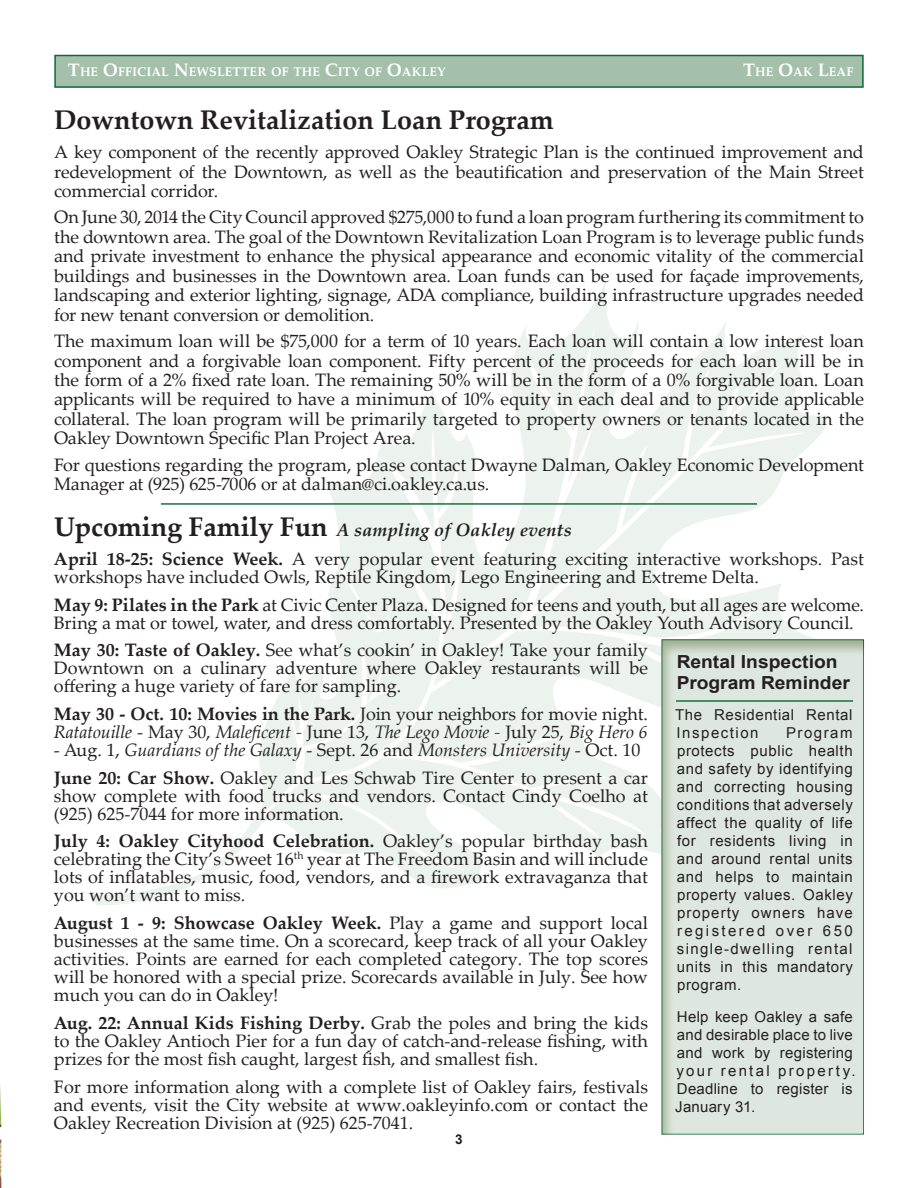
<style>
.page{position:relative;width:918px;height:1188px;background:#fff}
.page>*{position:absolute;margin:0;border:0;box-sizing:border-box;transform-origin:0 0}
.t1{font:700 27px "Palatino Linotype";color:#231f20}
.t2{font:18px/18px "Palatino Linotype";color:#231f20}
.t3{font:700 18px/21px "Arial";color:#231f20;scale:1.07 1}
.t4{font:15px/18px "Arial";letter-spacing:.04em;color:#231f20}
.t5{font:15px/18px "Arial";letter-spacing:.02em;color:#231f20}
.t6{font:700 13.5px "Arial";color:#231f20}
.t7{font:700 12.6px "Palatino";letter-spacing:.005em;color:#fff}
.s1{font-size:18px}
.s2{font-weight:700;font-size:27px}
.s3{font-weight:700;font-style:italic}
.s4{font-weight:700}
.s5{font-style:italic}
</style>
<div class="page">
<img style="left:0;top:1085px;width:1px;height:103px">
<svg style="left:88px;top:283px;width:741px;height:622px"></svg>
<svg style="left:298px;top:456px;width:145px;height:323px;fill:#ecf3ef"></svg>
<svg style="left:253px;top:561px;width:137px;height:241px"></svg>
<div style="left:54px;top:55px;width:810px;height:33px;background:#a4c0aa;border:2px solid #0f6838"></div>
<hr style="left:161px;top:503px;width:596px;height:2px;background:#12703e">
<div style="left:660px;top:637px;width:205px;height:499px;background:#5f7939;opacity:.45"></div>
<hr style="left:676px;top:700px;width:177px;height:2px;background:#12703e">
<p class="t7" style="left:68px;top:61px;width:379px"><span class="s1">T</span>HE <span class="s1">O</span>FFICIAL <span class="s1">N</span>EWSLETTER OF THE <span class="s1">C</span>ITY OF <span class="s1">O</span>AKLEY</p>
<p class="t7" style="left:743px;top:61px;width:112px"><span class="s1">T</span>HE <span class="s1">O</span>AK <span class="s1">L</span>EAF</p>
<h1 class="t1" style="left:54px;top:101px;width:501px">Downtown Revitalization Loan Program</h1>
<p class="t2" style="left:54px;top:141px;width:811px;line-height:19.5px;text-align:justify">A key component of the recently approved Oakley Strategic Plan is the continued improvement and redevelopment of the Downtown, as well as the beautification and preservation of the Main Street commercial corridor.</p>
<p class="t2" style="left:54px;top:207px;width:812px;line-height:19.5px;text-align:justify">On June 30, 2014 the City Council approved $275,000 to fund a loan program furthering its commitment to the downtown area. The goal of the Downtown Revitalization Loan Program is to leverage public funds and private investment to enhance the physical appearance and economic vitality of the commercial buildings and businesses in the Downtown area. Loan funds can be used for façade improvements, landscaping and exterior lighting, signage, ADA compliance, building infrastructure upgrades needed for new tenant conversion or demolition.</p>
<p class="t2" style="left:54px;top:330px;width:812px;line-height:19.5px;text-align:justify">The maximum loan will be $75,000 for a term of 10 years. Each loan will contain a low interest loan component and a forgivable loan component. Fifty percent of the proceeds for each loan will be in the form of a 2% fixed rate loan. The remaining 50% will be in the form of a 0% forgivable loan. Loan applicants will be required to have a minimum of 10% equity in each deal and to provide applicable collateral. The loan program will be primarily targeted to property owners or tenants located in the Oakley Downtown Specific Plan Project Area.</p>
<p class="t2" style="left:54px;top:454px;width:811px;line-height:19.5px">For questions regarding the program, please contact Dwayne Dalman, Oakley Economic Development<br>Manager at (925) 625-7006 or at dalman@ci.oakley.ca.us.</p>
<p class="t2" style="left:54px;top:515px;width:811px;line-height:28.8px"><span class="s2">Upcoming Family Fun</span> <span class="s3">A sampling of Oakley events<br></span><span class="s4">April 18-25: Science Week.</span> A very popular event featuring exciting interactive workshops. Past</p>
<p class="t2" style="left:54px;top:562px;width:812px;line-height:27.8px">workshops have included Owls, Reptile Kingdom, Lego Engineering and Extreme Delta.<br><span class="s4">May 9: Pilates in the Park</span> at Civic Center Plaza. Designed for teens and youth, but all ages are welcome.</p>
<p class="t2" style="left:54px;top:608px;width:801px;line-height:27.8px">Bring a mat or towel, water, and dress comfortably. Presented by the Oakley Youth Advisory Council.<br><span class="s4">May 30: Taste of Oakley.</span> See what’s cookin’ in Oakley! Take your family</p>
<p class="t2" style="left:54px;top:658px;width:595px">Downtown on a culinary adventure where Oakley restaurants will be offering a huge variety of fare for sampling.</p>
<p class="t2" style="left:54px;top:704px;width:595px"><span class="s4">May 30 - Oct. 10: Movies in the Park.</span> Join your neighbors for movie night.<br><span class="s5">Ratatouille</span> - May 30, <span class="s5">Maleficent -</span> June 13, <span class="s5">The Lego Movie -</span> July 25, <span class="s5">Big Hero 6</span></p>
<p class="t2" style="left:54px;top:735px;width:595px;line-height:27.8px">- Aug. 1, <span class="s5">Guardians of the Galaxy</span> - Sept. 26 and <span class="s5">Monsters University</span> - Oct. 10<br><span class="s4">June 20: Car Show.</span> Oakley and Les Schwab Tire Center to present a car</p>
<p class="t2" style="left:54px;top:786px;width:595px">show complete with food trucks and vendors. Contact Cindy Coelho at (925) 625-7044 for more information.</p>
<p class="t2" style="left:54px;top:832px;width:596px;text-align:justify"><span class="s4">July 4: Oakley Cityhood Celebration.</span> Oakley’s popular birthday bash celebrating the City’s Sweet 16<sup>th</sup> year at The Freedom Basin and will include lots of inflatables, music, food, vendors, and a firework extravaganza that you won’t want to miss.</p>
<p class="t2" style="left:54px;top:913px;width:596px;text-align:justify"><span class="s4">August 1 - 9: Showcase Oakley Week.</span> Play a game and support local businesses at the same time. On a scorecard, keep track of all your Oakley activities. Points are earned for each completed category. The top scores will be honored with a special prize. Scorecards available in July. See how much you can do in Oakley!</p>
<p class="t2" style="left:54px;top:1013px;width:596px;text-align:justify"><span class="s4">Aug. 22: Annual Kids Fishing Derby.</span> Grab the poles and bring the kids to the Oakley Antioch Pier for a fun day of catch-and-release fishing, with prizes for the most fish caught, largest fish, and smallest fish.</p>
<p class="t2" style="left:54px;top:1077px;width:596px;text-align:justify">For more information along with a complete list of Oakley fairs, festivals and events, visit the City website at www.oakleyinfo.com or contact the Oakley Recreation Division at (925) 625-7041.</p>
<p class="t3" style="left:677px;top:651px;width:163px">Rental Inspection<br>Program Reminder</p>
<p class="t4" style="left:675px;top:706px;width:179px">The Residential Rental<br>Inspection</p>
<p class="t4" style="left:677px;top:724px;width:178px;text-align:justify;text-indent:109px">Program protects public health and safety by identifying and correcting housing conditions that adversely affect the quality of life for residents living in and around rental units and helps to maintain property values. Oakley property owners have registered over 650 single-dwelling rental units in this mandatory program.</p>
<p class="t5" style="left:675px;top:1007px;width:182px">Help keep Oakley a safe and desirable place to live and work by registering your rental property.<br>Deadline to register is<br>January 31.</p>
<p class="t6" style="left:455px;top:1131px;width:9px">3</p>
</div>
